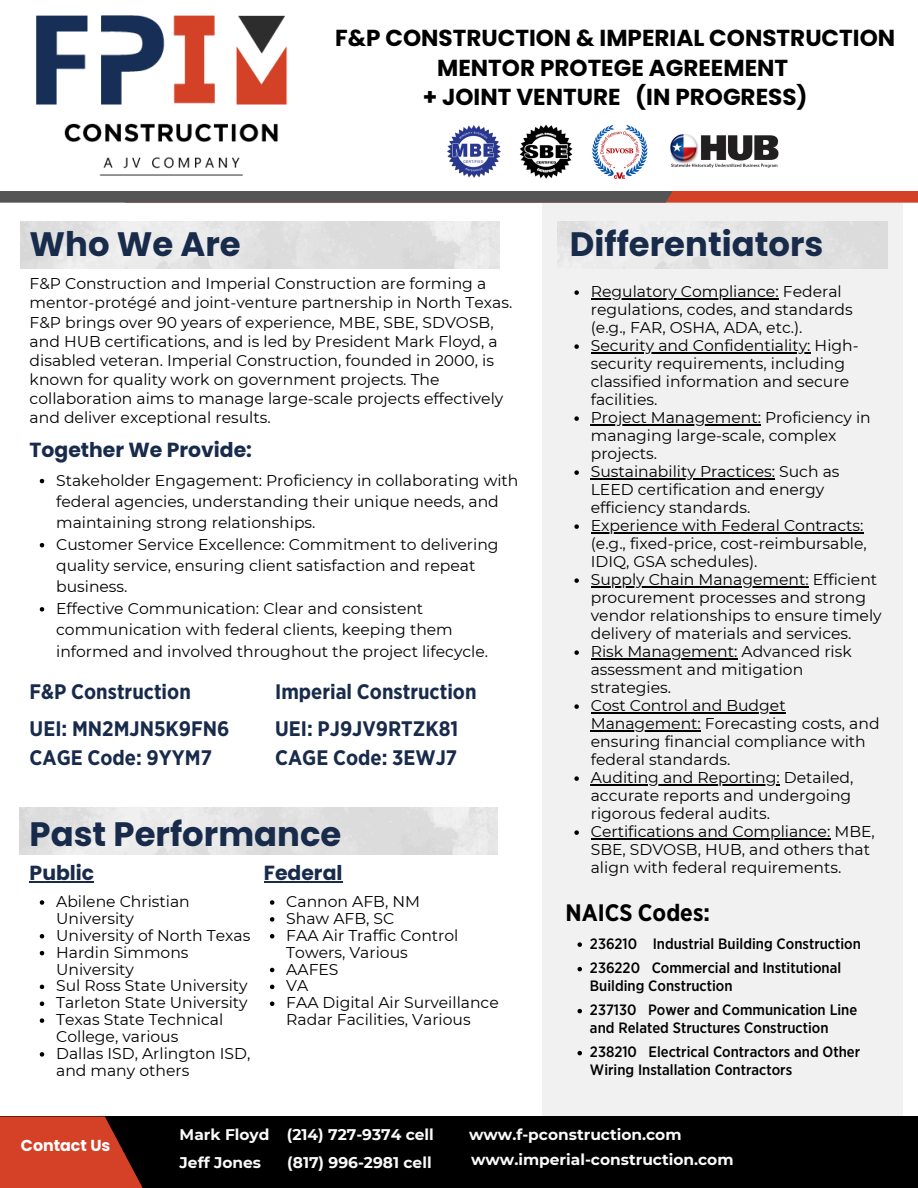
<style>
.page{position:relative;width:918px;height:1188px;background:#fff}
.page>*{position:absolute;margin:0;border:0;box-sizing:border-box;transform-origin:0 0}
.t1{font:700 33.9px "Poppins";color:#182b4b}
.t2{font:700 23.85px "Gotham Narrow";color:#000}
.t3{font:700 23.1px/29.2px "Poppins";color:#000;text-align:center}
.t4{font:700 21px/29px "Gotham Narrow";color:#182b4b}
.t5{font:700 20.4px "Poppins";color:#182b4b}
.t6{font:700 15.9px "Poppins";color:#fff}
.t7{font:15.6px/18px "Montserrat";color:#000}
.t8{font:700 15.45px "Montserrat";color:#fafafa}
.t9{font:500 15px/17.5px "Gotham Narrow";color:#000}
</style>
<div class="page">
<div style="left:542px;top:0;width:361px;height:1188px;background:#f1f1f1"></div>
<div style="left:0;top:1117px;width:918px;height:71px;background:#000"></div>
<svg style="left:0;top:1117px;width:143px;height:71px;background:#b73820"></svg>
<svg style="left:0;top:190px;width:896px;height:13px;background:#825f58"></svg>
<div style="left:0;top:0;width:918px;height:190px;background:#fff"></div>
<img style="left:448px;top:125px;width:52px;height:53px">
<img style="left:519px;top:124px;width:54px;height:55px">
<img style="left:670px;top:134px;width:109px;height:34px">
<img style="left:592px;top:124px;width:55px;height:55px">
<svg style="left:574px;top:290px;width:5px;height:5px"></svg>
<hr style="left:591px;top:298px;width:188px;height:1px;background:#000">
<svg style="left:574px;top:344px;width:5px;height:5px"></svg>
<hr style="left:591px;top:352px;width:220px;height:1px;background:#000">
<svg style="left:574px;top:416px;width:5px;height:5px"></svg>
<hr style="left:591px;top:424px;width:170px;height:1px;background:#000">
<svg style="left:574px;top:470px;width:5px;height:5px"></svg>
<hr style="left:591px;top:478px;width:184px;height:1px;background:#000">
<svg style="left:574px;top:524px;width:5px;height:5px"></svg>
<hr style="left:591px;top:532px;width:272px;height:1px;background:#000">
<svg style="left:574px;top:578px;width:5px;height:5px"></svg>
<hr style="left:591px;top:586px;width:218px;height:1px;background:#000">
<svg style="left:574px;top:650px;width:5px;height:5px"></svg>
<hr style="left:591px;top:658px;width:146px;height:1px;background:#000">
<svg style="left:574px;top:704px;width:5px;height:5px"></svg>
<hr style="left:591px;top:712px;width:195px;height:1px;background:#000">
<hr style="left:591px;top:730px;width:110px;height:1px;background:#000">
<svg style="left:574px;top:776px;width:5px;height:5px"></svg>
<hr style="left:591px;top:784px;width:189px;height:1px;background:#000">
<svg style="left:574px;top:830px;width:5px;height:5px"></svg>
<hr style="left:591px;top:838px;width:239px;height:1px;background:#000">
<img style="left:36px;top:15px;width:252px;height:161px">
<svg style="left:40px;top:479px;width:4px;height:4px"></svg>
<svg style="left:40px;top:543px;width:4px;height:4px"></svg>
<svg style="left:40px;top:607px;width:4px;height:5px"></svg>
<hr style="left:30px;top:882px;width:64px;height:1px;background:#182b4b">
<hr style="left:264px;top:882px;width:78px;height:1px;background:#182b4b">
<svg style="left:40px;top:900px;width:4px;height:5px"></svg>
<svg style="left:40px;top:934px;width:4px;height:5px"></svg>
<svg style="left:40px;top:951px;width:4px;height:4px"></svg>
<svg style="left:40px;top:985px;width:4px;height:4px"></svg>
<svg style="left:40px;top:1002px;width:4px;height:4px"></svg>
<svg style="left:40px;top:1018px;width:4px;height:5px"></svg>
<svg style="left:40px;top:1052px;width:4px;height:5px"></svg>
<svg style="left:270px;top:900px;width:4px;height:5px"></svg>
<svg style="left:270px;top:917px;width:4px;height:5px"></svg>
<svg style="left:270px;top:934px;width:4px;height:5px"></svg>
<svg style="left:270px;top:968px;width:4px;height:4px"></svg>
<svg style="left:270px;top:985px;width:4px;height:4px"></svg>
<svg style="left:270px;top:1002px;width:4px;height:4px"></svg>
<svg style="left:578px;top:942px;width:4px;height:5px"></svg>
<svg style="left:578px;top:967px;width:4px;height:4px"></svg>
<svg style="left:578px;top:1009px;width:4px;height:4px"></svg>
<svg style="left:578px;top:1051px;width:4px;height:4px"></svg>
<p class="t1" style="left:30px;top:220px;width:213px">Who We Are</p>
<h1 class="t3" style="left:335px;top:24px;width:562px">F&amp;P CONSTRUCTION &amp; IMPERIAL CONSTRUCTION<br>MENTOR PROTEGE AGREEMENT<br>+ JOINT VENTURE (IN PROGRESS)</h1>
<p class="t1" style="left:570px;top:220px;width:255px">Differentiators</p>
<p class="t7" style="left:30px;top:274px;width:484px;line-height:19.2px">F&amp;P Construction and Imperial Construction are forming a mentor-protégé and joint-venture partnership in North Texas.<br>F&amp;P brings over 90 years of experience, MBE, SBE, SDVOSB, and HUB certifications, and is led by President Mark Floyd, a disabled veteran. Imperial Construction, founded in 2000, is known for quality work on government projects. The collaboration aims to manage large-scale projects effectively and deliver exceptional results.</p>
<p class="t5" style="left:30px;top:436px;width:224px">Together We Provide:</p>
<p class="t7" style="left:56px;top:469px;width:464px;line-height:21.3px">Stakeholder Engagement: Proficiency in collaborating with federal agencies, understanding their unique needs, and maintaining strong relationships.</p>
<h4 class="t7" style="left:56px;top:533px;width:444px;line-height:21.3px">Customer Service Excellence: Commitment to delivering quality service, ensuring client satisfaction and repeat business.</h4>
<p class="t7" style="left:56px;top:598px;width:434px;line-height:21.3px">Effective Communication: Clear and consistent communication with federal clients, keeping them informed and involved throughout the project lifecycle.</p>
<h5 class="t4" style="left:30px;top:673px;width:201px;line-height:37px">F&amp;P Construction<br>UEI: MN2MJN5K9FN6</h5>
<h3 class="t4" style="left:30px;top:743px;width:184px">CAGE Code: 9YYM7</h3>
<p class="t4" style="left:275px;top:677px;width:203px">Imperial Construction</p>
<p class="t4" style="left:275px;top:714px;width:185px">UEI: PJ9JV9RTZK81<br>CAGE Code: 3EWJ7</p>
<h3 class="t1" style="left:30px;top:810px;width:313px">Past Performance</h3>
<h3 class="t5" style="left:30px;top:859px;width:66px">Public</h3>
<h3 class="t5" style="left:264px;top:859px;width:80px">Federal</h3>
<h3 class="t7" style="left:56px;top:893px;width:135px;line-height:16.8px">Abilene Christian<br>University</h3>
<p class="t7" style="left:56px;top:926px;width:196px">University of North Texas</p>
<h1 class="t7" style="left:56px;top:944px;width:134px;line-height:16.8px">Hardin Simmons<br>University</h1>
<h4 class="t7" style="left:56px;top:977px;width:193px">Sul Ross State University</h4>
<h4 class="t7" style="left:56px;top:994px;width:193px">Tarleton State University</h4>
<p class="t7" style="left:56px;top:1011px;width:169px;line-height:16.8px">Texas State Technical<br>College, various</p>
<p class="t7" style="left:56px;top:1045px;width:196px;line-height:16.8px">Dallas ISD, Arlington ISD, and many others</p>
<p class="t7" style="left:286px;top:892px;width:135px">Cannon AFB, NM</p>
<p class="t7" style="left:286px;top:909px;width:110px">Shaw AFB, SC</p>
<p class="t7" style="left:286px;top:927px;width:174px;line-height:16.8px">FAA Air Traffic Control<br>Towers, Various</p>
<p class="t7" style="left:286px;top:960px;width:54px">AAFES</p>
<p class="t7" style="left:286px;top:977px;width:24px">VA</p>
<p class="t7" style="left:286px;top:994px;width:214px;line-height:16.8px">FAA Digital Air Surveillance<br>Radar Facilities, Various</p>
<h1 class="t7" style="left:591px;top:283px;width:264px">Regulatory Compliance: Federal regulations, codes, and standards (e.g., FAR, OSHA, ADA, etc.).</h1>
<p class="t7" style="left:591px;top:337px;width:269px">Security and Confidentiality: High&shy;security requirements, including classified information and secure facilities.</p>
<p class="t7" style="left:591px;top:409px;width:282px">Project Management: Proficiency in managing large-scale, complex projects.</p>
<p class="t7" style="left:591px;top:463px;width:250px">Sustainability Practices: Such as<br>LEED certification and energy efficiency standards.</p>
<p class="t7" style="left:591px;top:517px;width:278px">Experience with Federal Contracts: (e.g., fixed-price, cost-reimbursable,<br>IDIQ, GSA schedules).</p>
<p class="t7" style="left:591px;top:571px;width:292px">Supply Chain Management: Efficient procurement processes and strong vendor relationships to ensure timely delivery of materials and services.</p>
<p class="t7" style="left:591px;top:643px;width:263px">Risk Management: Advanced risk assessment and mitigation strategies.</p>
<p class="t7" style="left:591px;top:697px;width:196px">Cost Control and Budget</p>
<p class="t7" style="left:591px;top:715px;width:290px">Management: Forecasting costs, and ensuring financial compliance with federal standards.<br>Auditing and Reporting: Detailed,</p>
<p class="t7" style="left:591px;top:787px;width:286px">accurate reports and undergoing rigorous federal audits.<br>Certifications and Compliance: MBE,</p>
<p class="t7" style="left:591px;top:841px;width:281px">SBE, SDVOSB, HUB, and others that align with federal requirements.</p>
<p class="t2" style="left:565px;top:898px;width:146px">NAICS Codes:</p>
<h5 class="t9" style="left:590px;top:935px;width:272px">236210 Industrial Building Construction</h5>
<h5 class="t9" style="left:590px;top:959px;width:253px">236220 Commercial and Institutional<br>Building Construction</h5>
<h5 class="t9" style="left:590px;top:1001px;width:269px">237130 Power and Communication Line and Related Structures Construction</h5>
<h5 class="t9" style="left:590px;top:1043px;width:272px">238210 Electrical Contractors and Other<br>Wiring Installation Contractors</h5>
<p class="t6" style="left:21px;top:1134px;width:91px">Contact Us</p>
<p class="t8" style="left:180px;top:1125px;width:256px">Mark Floyd (214) 727-9374 cell</p>
<p class="t8" style="left:180px;top:1153px;width:83px">Jeff Jones</p>
<p class="t8" style="left:287px;top:1153px;width:146px">(817) 996-2981 cell</p>
<p class="t8" style="left:469px;top:1125px;width:214px">www.f-pconstruction.com</p>
<p class="t8" style="left:471px;top:1150px;width:264px">www.imperial-construction.com</p>
</div>
